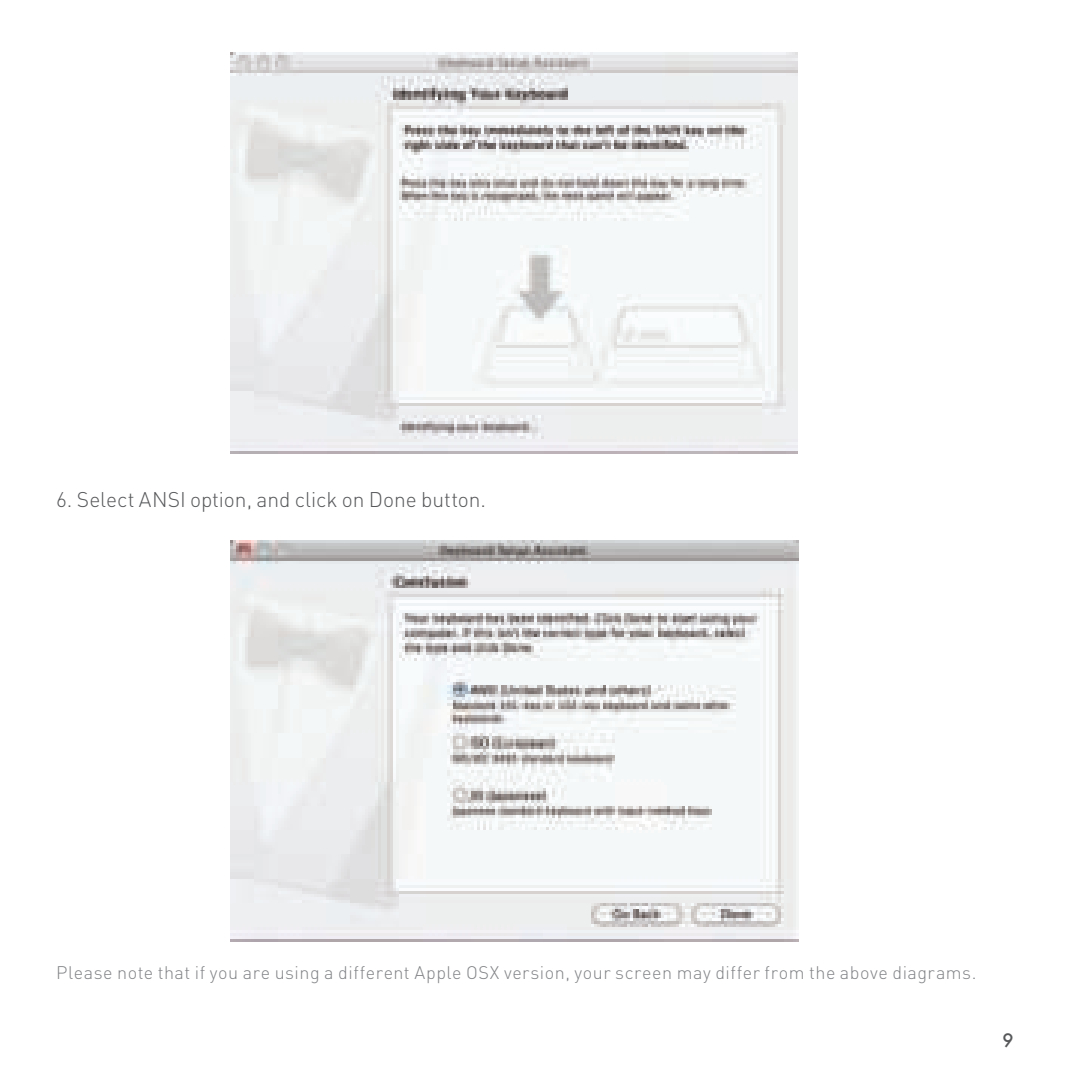
<style>
.page{position:relative;width:1080px;height:1080px;background:#fff}
.page>*{position:absolute;margin:0;border:0;box-sizing:border-box;transform-origin:0 0}
.t1{font:300 21px "DIN";letter-spacing:-.005em;color:#57585a}
.t2{font:300 18px "DIN";letter-spacing:.03em;color:#808285}
.t3{font:500 18px "Futura";color:#57585a}
</style>
<div class="page">
<img style="left:231px;top:52px;width:566px;height:402px">
<img style="left:231px;top:540px;width:567px;height:402px">
<p class="t1" style="left:56px;top:490px;width:431px">6. Select ANSI option, and click on Done button.</p>
<p class="t2" style="left:56px;top:964px;width:922px">Please note that if you are using a different Apple OSX version, your screen may differ from the above diagrams.</p>
<p class="t3" style="left:1002px;top:1030px;width:13px">9</p>
</div>
